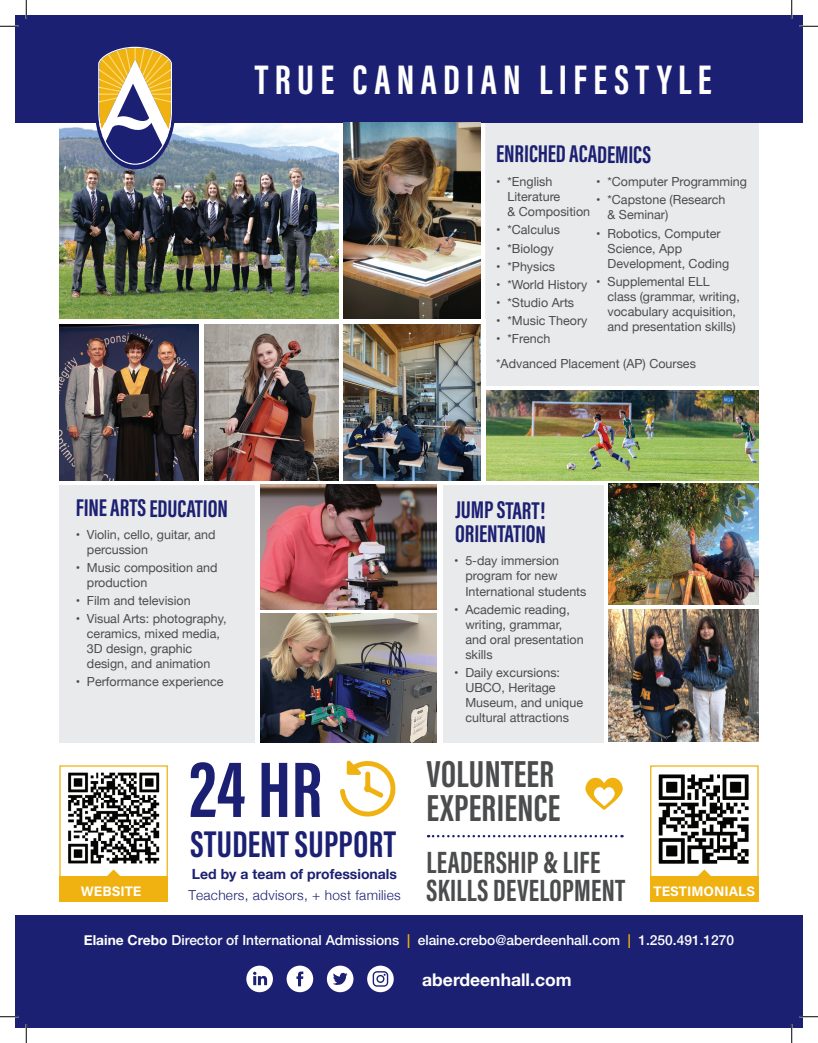
<style>
.page{position:relative;width:818px;height:1043px;background:#fff}
.page>*{position:absolute;margin:0;border:0;box-sizing:border-box;transform-origin:0 0}
.t1{font:700 81px "Acumin Pro Extra Cond";color:#1c2072}
.t2{font:700 42.5px "Acumin Pro Extra Cond";letter-spacing:.15em;color:#fff}
.t3{font:700 38.62px/34.5px "Acumin Pro Extra Cond";letter-spacing:.01em;color:#4b4c4d}
.t4{font:700 38.25px "Acumin Pro Extra Cond";letter-spacing:.01em;color:#1c2072}
.t5{font:700 31.62px "Acumin Pro Extra Cond";letter-spacing:.01em;color:#4b4c4d}
.t6{font:700 25px/23.8px "Acumin Pro Extra Cond";letter-spacing:-.01em;color:#1c2072}
.t7{font:700 17.5px "Helvetica Neue";color:#fff}
.t8{font:700 14px "Helvetica Neue";color:#1c2072}
.t9{font:500 13.75px "Helvetica Neue";color:#fff}
.t10{font:700 13.75px "Acumin Pro";color:#fff}
.t11{font:300 13.62px "Helvetica Neue";letter-spacing:.02em;color:#1c2072}
.t12{font:12.5px/15px "Helvetica Neue";color:#4b4c4d}
.s1{font-weight:700}
.s2{color:#efb211}
</style>
<div class="page">
<img style="left:658px;top:774px;width:91px;height:90px">
<img style="left:486px;top:390px;width:272px;height:90px">
<img style="left:59px;top:123px;width:279px;height:195px">
<div style="left:59px;top:485px;width:196px;height:257px;background:#e9eaeb"></div>
<div style="left:486px;top:123px;width:272px;height:262px;background:#e9eaeb"></div>
<div style="left:442px;top:485px;width:161px;height:257px;background:#e9eaeb"></div>
<div style="left:15px;top:916px;width:787px;height:112px;background:#1c2072"></div>
<div style="left:15px;top:16px;width:787px;height:107px;background:#1c2072"></div>
<svg style="left:95px;top:46px;width:80px;height:123px"></svg>
<svg style="left:246px;top:965px;width:27px;height:27px"></svg>
<svg style="left:327px;top:965px;width:26px;height:27px"></svg>
<svg style="left:286px;top:965px;width:27px;height:27px"></svg>
<svg style="left:367px;top:965px;width:27px;height:27px"></svg>
<img style="left:204px;top:324px;width:134px;height:157px">
<img style="left:343px;top:123px;width:137px;height:195px">
<img style="left:343px;top:324px;width:137px;height:156px">
<img style="left:609px;top:484px;width:149px;height:120px">
<img style="left:260px;top:484px;width:177px;height:125px">
<img style="left:59px;top:324px;width:140px;height:157px">
<img style="left:609px;top:609px;width:149px;height:132px">
<img style="left:260px;top:613px;width:177px;height:129px">
<img style="left:339px;top:429px;width:59px;height:388px">
<svg style="left:585px;top:777px;width:37px;height:33px"></svg>
<svg style="left:428px;top:835px;width:194px;height:2px"></svg>
<div style="left:59px;top:876px;width:109px;height:26px;background:#efb211"></div>
<svg style="left:107px;top:869px;width:13px;height:7px"></svg>
<div style="left:59px;top:765px;width:109px;height:115px;border:1px solid #efb211"></div>
<div style="left:650px;top:876px;width:108px;height:26px;background:#efb211"></div>
<svg style="left:698px;top:869px;width:13px;height:7px"></svg>
<div style="left:650px;top:765px;width:108px;height:115px;border:1px solid #efb211"></div>
<img style="left:68px;top:772px;width:92px;height:92px">
<svg style="left:0;top:25px;width:19px;height:2px"></svg>
<svg style="left:799px;top:25px;width:19px;height:2px"></svg>
<svg style="left:0;top:1016px;width:19px;height:1px"></svg>
<svg style="left:799px;top:1015px;width:19px;height:2px"></svg>
<svg style="left:25px;top:0;width:2px;height:19px"></svg>
<svg style="left:25px;top:1024px;width:2px;height:18px"></svg>
<svg style="left:790px;top:0;width:2px;height:19px"></svg>
<svg style="left:790px;top:1024px;width:2px;height:18px"></svg>
<h2 class="t2" style="left:255px;top:53px;width:458px">TRUE CANADIAN LIFESTYLE</h2>
<h3 class="t6" style="left:496px;top:142px;width:157px">ENRICHED ACADEMICS</h3>
<p class="t12" style="left:596px;top:175px;width:152px">• *Computer Programming</p>
<p class="t12" style="left:607px;top:193px;width:119px;text-indent:-11px">• *Capstone (Research &amp; Seminar)</p>
<p class="t12" style="left:607px;top:226px;width:123px;text-indent:-11px">• Robotics, Computer<br>Science, App<br>Development, Coding</p>
<p class="t12" style="left:607px;top:274px;width:134px;text-indent:-11px">• Supplemental ELL class (grammar, writing, vocabulary acquisition, and presentation skills)</p>
<p class="t12" style="left:507px;top:175px;width:84px;text-indent:-11px">• *English<br>Literature<br>&amp; Composition</p>
<p class="t12" style="left:496px;top:223px;width:65px">• *Calculus</p>
<p class="t12" style="left:496px;top:241px;width:59px">• *Biology</p>
<p class="t12" style="left:496px;top:259px;width:60px">• *Physics</p>
<p class="t12" style="left:496px;top:277px;width:93px">• *World History</p>
<p class="t12" style="left:496px;top:296px;width:79px">• *Studio Arts</p>
<p class="t12" style="left:496px;top:314px;width:93px">• *Music Theory</p>
<p class="t12" style="left:496px;top:332px;width:56px">• *French</p>
<h3 class="t6" style="left:76px;top:496px;width:154px">FINE ARTS EDUCATION</h3>
<p class="t12" style="left:87px;top:527px;width:130px;text-indent:-11px">• Violin, cello, guitar, and percussion</p>
<p class="t12" style="left:87px;top:560px;width:132px;text-indent:-11px">• Music composition and production</p>
<p class="t12" style="left:76px;top:594px;width:116px">• Film and television</p>
<p class="t12" style="left:87px;top:612px;width:141px;text-indent:-11px">• Visual Arts: photography, ceramics, mixed media,<br>3D design, graphic design, and animation</p>
<p class="t12" style="left:76px;top:675px;width:149px">• Performance experience</p>
<p class="t12" style="left:496px;top:356px;width:201px">*Advanced Placement (AP) Courses</p>
<h3 class="t6" style="left:455px;top:498px;width:93px">JUMP START!<br>ORIENTATION</h3>
<p class="t12" style="left:465px;top:554px;width:123px;text-indent:-11px">• 5-day immersion program for new<br>International students</p>
<p class="t12" style="left:465px;top:602px;width:120px;text-indent:-11px">• Academic reading, writing, grammar, and oral presentation skills</p>
<p class="t12" style="left:465px;top:665px;width:119px;text-indent:-11px">• Daily excursions:<br>UBCO, Heritage<br>Museum, and unique cultural attractions</p>
<h3 class="t3" style="left:426px;top:756px;width:135px">VOLUNTEER<br>EXPERIENCE</h3>
<h3 class="t5" style="left:426px;top:842px;width:175px">LEADERSHIP &amp; LIFE</h3>
<h1 class="t1" style="left:189px;top:740px;width:134px">24 HR</h1>
<h3 class="t4" style="left:190px;top:821px;width:207px">STUDENT SUPPORT</h3>
<p class="t8" style="left:192px;top:863px;width:207px">Led by a team of professionals</p>
<p class="t11" style="left:188px;top:884px;width:214px">Teachers, advisors, + host families</p>
<p class="t10" style="left:81px;top:881px;width:62px">WEBSITE</p>
<h3 class="t5" style="left:426px;top:870px;width:200px">SKILLS DEVELOPMENT</h3>
<p class="t10" style="left:653px;top:881px;width:103px">TESTIMONIALS</p>
<p class="t9" style="left:84px;top:929px;width:651px"><span class="s1">Elaine Crebo</span> Director of International Admissions <span class="s2">|</span> elaine.crebo@aberdeenhall.com <span class="s2">|</span> 1.250.491.1270</p>
<h3 class="t7" style="left:422px;top:966px;width:151px">aberdeenhall.com</h3>
</div>
